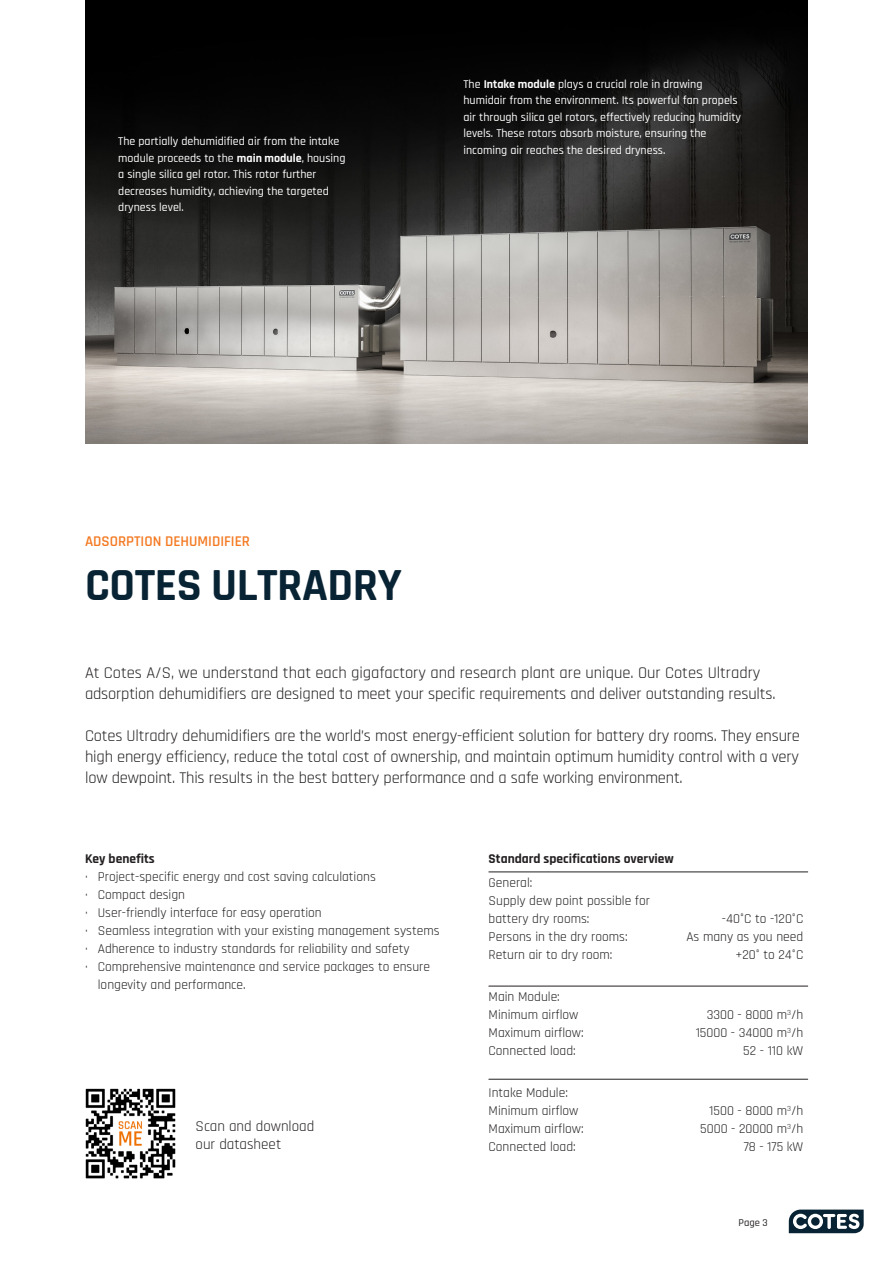
<style>
.page{position:relative;width:893px;height:1263px;background:#fff}
.page>*{position:absolute;margin:0;border:0;box-sizing:border-box;transform-origin:0 0}
.t1{font:700 46.5px "Rajdhani";letter-spacing:-.01em;color:#082333}
.t2{font:16.5px/21px "Rajdhani";letter-spacing:-.01em;color:#231f20}
.t3{font:15px/18px "Rajdhani";color:#231f20}
.t4{font:600 15px "Rajdhani";color:#f47921}
.t5{font:13.5px/18px "Rajdhani";color:#231f20}
.t6{font:700 13.5px "Rajdhani";color:#231f20}
.t7{font:500 12px/16.5px "Rajdhani";color:#fff}
.t8{font:500 10.5px "Rajdhani";color:#231f20}
.s1{font-weight:700}
</style>
<div class="page">
<img style="left:85px;top:0;width:723px;height:444px">
<hr style="left:489px;top:872px;width:319px;height:1px;background:#231f20">
<hr style="left:489px;top:986px;width:319px;height:1px;background:#231f20">
<hr style="left:489px;top:1079px;width:319px;height:1px;background:#231f20">
<img style="left:85px;top:1088px;width:91px;height:91px">
<svg style="left:789px;top:1209px;width:75px;height:24px"></svg>
<p class="t7" style="left:118px;top:133px;width:229px">The partially dehumidified air from the intake module proceeds to the <span class="s1">main module</span>, housing a single silica gel rotor. This rotor further decreases humidity, achieving the targeted dryness level.</p>
<p class="t7" style="left:463px;top:76px;width:279px">The <span class="s1">Intake module</span> plays a crucial role in drawing humidair from the environment. Its powerful fan propels air through silica gel rotors, effectively reducing humidity levels. These rotors absorb moisture, ensuring the incoming air reaches the desired dryness.</p>
<p class="t4" style="left:85px;top:532px;width:167px">ADSORPTION DEHUMIDIFIER</p>
<p class="t1" style="left:85px;top:557px;width:318px">COTES ULTRADRY</p>
<p class="t2" style="left:85px;top:663px;width:692px">At Cotes A/S, we understand that each gigafactory and research plant are unique. Our Cotes Ultradry adsorption dehumidifiers are designed to meet your specific requirements and deliver outstanding results.</p>
<p class="t2" style="left:85px;top:726px;width:716px;text-align:justify">Cotes Ultradry dehumidifiers are the world’s most energy-efficient solution for battery dry rooms. They ensure high energy efficiency, reduce the total cost of ownership, and maintain optimum humidity control with a very low dewpoint. This results in the best battery performance and a safe working environment.</p>
<p class="t6" style="left:85px;top:851px;width:71px">Key benefits</p>
<p class="t5" style="left:85px;top:868px;width:292px">· Project-specific energy and cost saving calculations</p>
<p class="t5" style="left:85px;top:886px;width:102px">· Compact design</p>
<p class="t5" style="left:85px;top:904px;width:238px">· User-friendly interface for easy operation</p>
<p class="t5" style="left:85px;top:922px;width:356px">· Seamless integration with your existing management systems</p>
<p class="t5" style="left:85px;top:940px;width:326px">· Adherence to industry standards for reliability and safety</p>
<p class="t5" style="left:98px;top:958px;width:334px;text-indent:-13px">· Comprehensive maintenance and service packages to ensure longevity and performance.</p>
<p class="t3" style="left:196px;top:1118px;width:120px">Scan and download our datasheet</p>
<p class="t6" style="left:489px;top:851px;width:187px">Standard specifications overview</p>
<p class="t5" style="left:489px;top:874px;width:45px">General:</p>
<p class="t5" style="left:489px;top:892px;width:163px">Supply dew point possible for battery dry rooms:</p>
<p class="t5" style="left:722px;top:910px;width:83px">-40°C to -120°C</p>
<p class="t5" style="left:489px;top:928px;width:141px">Persons in the dry rooms:</p>
<p class="t5" style="left:686px;top:928px;width:118px">As many as you need</p>
<p class="t5" style="left:489px;top:946px;width:125px">Return air to dry room:</p>
<p class="t5" style="left:735px;top:946px;width:69px">+20° to 24°C</p>
<p class="t5" style="left:489px;top:988px;width:73px">Main Module:</p>
<p class="t5" style="left:489px;top:1006px;width:91px">Minimum airflow</p>
<p class="t5" style="left:707px;top:1006px;width:98px">3300 - 8000 m<sup>3</sup>/h</p>
<p class="t5" style="left:489px;top:1024px;width:97px">Maximum airflow:</p>
<p class="t5" style="left:696px;top:1024px;width:109px">15000 - 34000 m<sup>3</sup>/h</p>
<p class="t5" style="left:489px;top:1042px;width:89px">Connected load:</p>
<p class="t5" style="left:743px;top:1042px;width:62px">52 - 110 kW</p>
<p class="t5" style="left:489px;top:1084px;width:81px">Intake Module:</p>
<p class="t5" style="left:489px;top:1102px;width:91px">Minimum airflow</p>
<p class="t5" style="left:709px;top:1102px;width:95px">1500 - 8000 m<sup>3</sup>/h</p>
<p class="t5" style="left:489px;top:1120px;width:97px">Maximum airflow:</p>
<p class="t5" style="left:700px;top:1120px;width:105px">5000 - 20000 m<sup>3</sup>/h</p>
<p class="t5" style="left:489px;top:1138px;width:89px">Connected load:</p>
<p class="t5" style="left:744px;top:1138px;width:61px">78 - 175 kW</p>
<p class="t8" style="left:738px;top:1217px;width:31px">Page 3</p>
</div>
